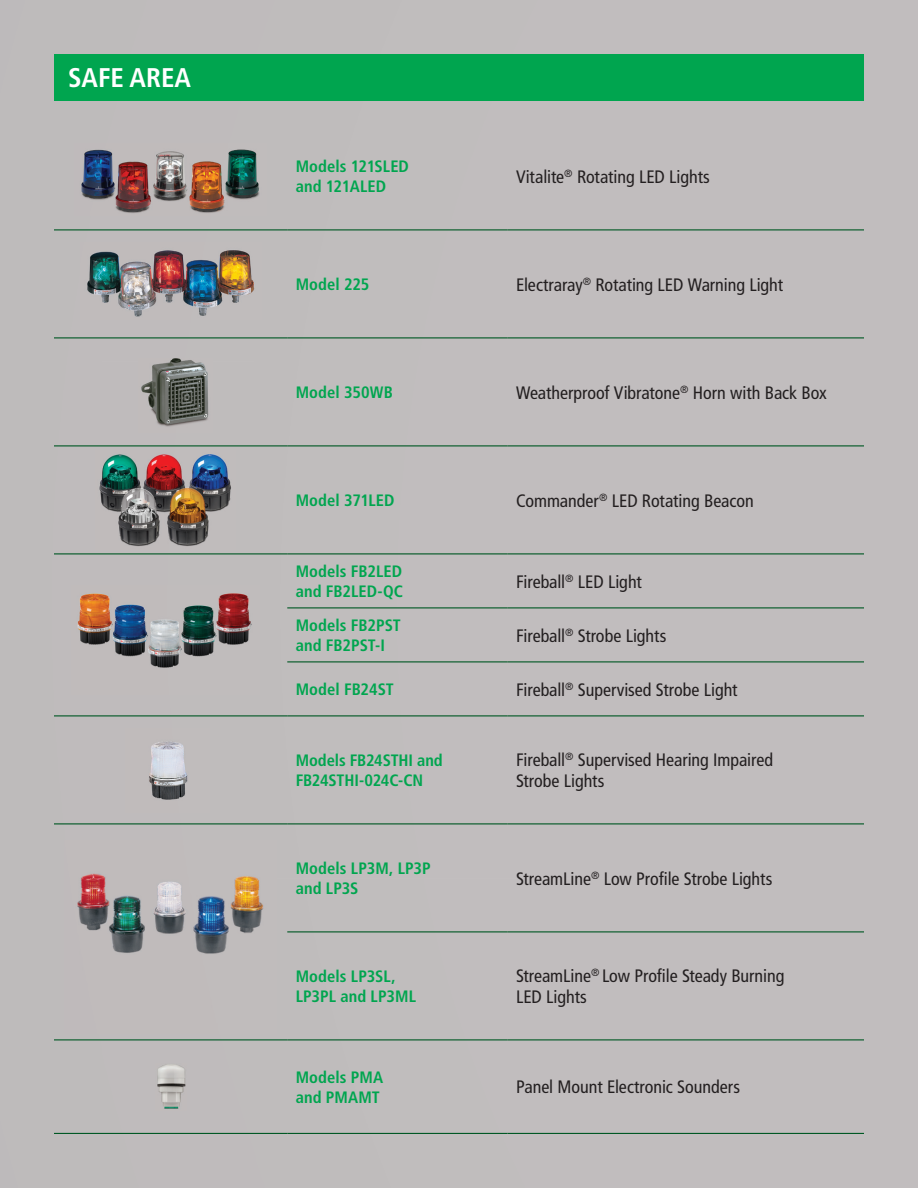
<style>
.page{position:relative;width:918px;height:1188px;background:#fff}
.page>*{position:absolute;margin:0;border:0;box-sizing:border-box;transform-origin:0 0}
.t1{font:700 condensed 27px "Frutiger LT Std";color:#fff}
.t2{font:condensed 18px/21.6px "Frutiger LT Std";letter-spacing:-.005em;color:#231f20}
.t3{font:700 condensed 16.5px/19.8px "Frutiger LT Std";letter-spacing:.005em;color:#00a54f}
</style>
<div class="page">
<div style="left:0;top:0;width:867px;height:155px;background:#c0bdbd"></div>
<div style="left:0;top:155px;width:101px;height:1033px;background:#bebbbb"></div>
<div style="left:255px;top:155px;width:612px;height:1033px;background:#c1bdbe"></div>
<div style="left:101px;top:215px;width:154px;height:28px;background:#bfbbbc"></div>
<div style="left:101px;top:320px;width:154px;height:41px;background:#bfbbbc"></div>
<div style="left:101px;top:361px;width:51px;height:89px;background:#bfbbbc"></div>
<div style="left:204px;top:361px;width:51px;height:224px;background:#bfbcbc"></div>
<img style="left:152px;top:433px;width:52px;height:17px">
<div style="left:101px;top:550px;width:103px;height:35px;background:#bfbbbc"></div>
<div style="left:101px;top:694px;width:154px;height:147px;background:#bfbcbc"></div>
<div style="left:101px;top:1033px;width:154px;height:155px;background:#bfbbbc"></div>
<hr style="left:54px;top:229px;width:233px;height:1px;background:#005824">
<hr style="left:287px;top:229px;width:221px;height:1px;background:#005824">
<hr style="left:508px;top:229px;width:356px;height:1px;background:#005824">
<hr style="left:54px;top:337px;width:233px;height:1px;background:#005824">
<hr style="left:287px;top:337px;width:221px;height:1px;background:#005824">
<hr style="left:508px;top:337px;width:356px;height:1px;background:#005824">
<hr style="left:54px;top:445px;width:233px;height:1px;background:#005824">
<hr style="left:287px;top:445px;width:221px;height:1px;background:#005824">
<hr style="left:508px;top:445px;width:356px;height:1px;background:#005824">
<hr style="left:54px;top:553px;width:233px;height:1px;background:#005824">
<hr style="left:287px;top:553px;width:221px;height:1px;background:#005824">
<hr style="left:508px;top:553px;width:356px;height:1px;background:#005824">
<hr style="left:287px;top:661px;width:221px;height:1px;background:#005824">
<hr style="left:508px;top:661px;width:356px;height:1px;background:#005824">
<hr style="left:287px;top:607px;width:221px;height:1px;background:#005824">
<hr style="left:508px;top:607px;width:356px;height:1px;background:#005824">
<hr style="left:54px;top:715px;width:233px;height:1px;background:#005824">
<hr style="left:287px;top:715px;width:221px;height:1px;background:#005824">
<hr style="left:508px;top:715px;width:356px;height:1px;background:#005824">
<hr style="left:54px;top:823px;width:233px;height:1px;background:#005824">
<hr style="left:54px;top:1039px;width:233px;height:1px;background:#005824">
<hr style="left:287px;top:823px;width:221px;height:1px;background:#005824">
<hr style="left:508px;top:823px;width:356px;height:1px;background:#005824">
<hr style="left:287px;top:931px;width:221px;height:1px;background:#005824">
<hr style="left:508px;top:931px;width:356px;height:1px;background:#005824">
<hr style="left:287px;top:1039px;width:221px;height:1px;background:#005824">
<hr style="left:508px;top:1039px;width:356px;height:1px;background:#005824">
<hr style="left:54px;top:1133px;width:233px;height:1px;background:#005824">
<hr style="left:287px;top:1133px;width:221px;height:1px;background:#005824">
<hr style="left:508px;top:1133px;width:356px;height:1px;background:#005824">
<img style="left:75px;top:144px;width:192px;height:71px">
<img style="left:138px;top:358px;width:74px;height:75px">
<img style="left:96px;top:450px;width:140px;height:100px">
<img style="left:71px;top:585px;width:188px;height:109px">
<img style="left:65px;top:841px;width:212px;height:192px">
<img style="left:155px;top:1063px;width:31px;height:47px">
<div style="left:54px;top:54px;width:810px;height:46px;background:#00a54f"></div>
<img style="left:80px;top:243px;width:181px;height:77px">
<img style="left:125px;top:728px;width:85px;height:85px">
<h1 class="t1" style="left:68px;top:62px;width:125px">SAFE AREA</h1>
<p class="t3" style="left:296px;top:157px;width:115px">Models 121SLED and 121ALED</p>
<p class="t2" style="left:516px;top:166px;width:195px">Vitalite<sup>®</sup> Rotating LED Lights</p>
<p class="t3" style="left:296px;top:275px;width:75px">Model 225</p>
<p class="t2" style="left:516px;top:274px;width:269px">Electraray<sup>®</sup> Rotating LED Warning Light</p>
<p class="t3" style="left:296px;top:383px;width:99px">Model 350WB</p>
<p class="t2" style="left:516px;top:382px;width:312px">Weatherproof Vibratone<sup>®</sup> Horn with Back Box</p>
<p class="t3" style="left:296px;top:490px;width:100px">Model 371LED</p>
<p class="t2" style="left:516px;top:490px;width:239px">Commander<sup>®</sup> LED Rotating Beacon</p>
<p class="t3" style="left:296px;top:562px;width:109px">Models FB2LED and FB2LED-QC</p>
<p class="t2" style="left:516px;top:571px;width:127px">Fireball<sup>®</sup> LED Light</p>
<p class="t3" style="left:296px;top:616px;width:107px">Models FB2PST and FB2PST-I</p>
<p class="t2" style="left:516px;top:625px;width:152px">Fireball<sup>®</sup> Strobe Lights</p>
<p class="t3" style="left:296px;top:679px;width:100px">Model FB24ST</p>
<p class="t2" style="left:516px;top:679px;width:223px">Fireball<sup>®</sup> Supervised Strobe Light</p>
<p class="t3" style="left:296px;top:751px;width:149px">Models FB24STHI and<br>FB24STHI-024C-CN</p>
<p class="t2" style="left:516px;top:749px;width:259px">Fireball<sup>®</sup> Supervised Hearing Impaired<br>Strobe Lights</p>
<p class="t3" style="left:296px;top:859px;width:137px">Models LP3M, LP3P and LP3S</p>
<p class="t2" style="left:516px;top:868px;width:258px">StreamLine<sup>®</sup> Low Profile Strobe Lights</p>
<p class="t3" style="left:296px;top:967px;width:122px">Models LP3SL,<br>LP3PL and LP3ML</p>
<p class="t2" style="left:516px;top:965px;width:270px">StreamLine<sup>®</sup> Low Profile Steady Burning<br>LED Lights</p>
<p class="t3" style="left:296px;top:1067px;width:89px">Models PMA and PMAMT</p>
<p class="t2" style="left:516px;top:1077px;width:226px">Panel Mount Electronic Sounders</p>
</div>
